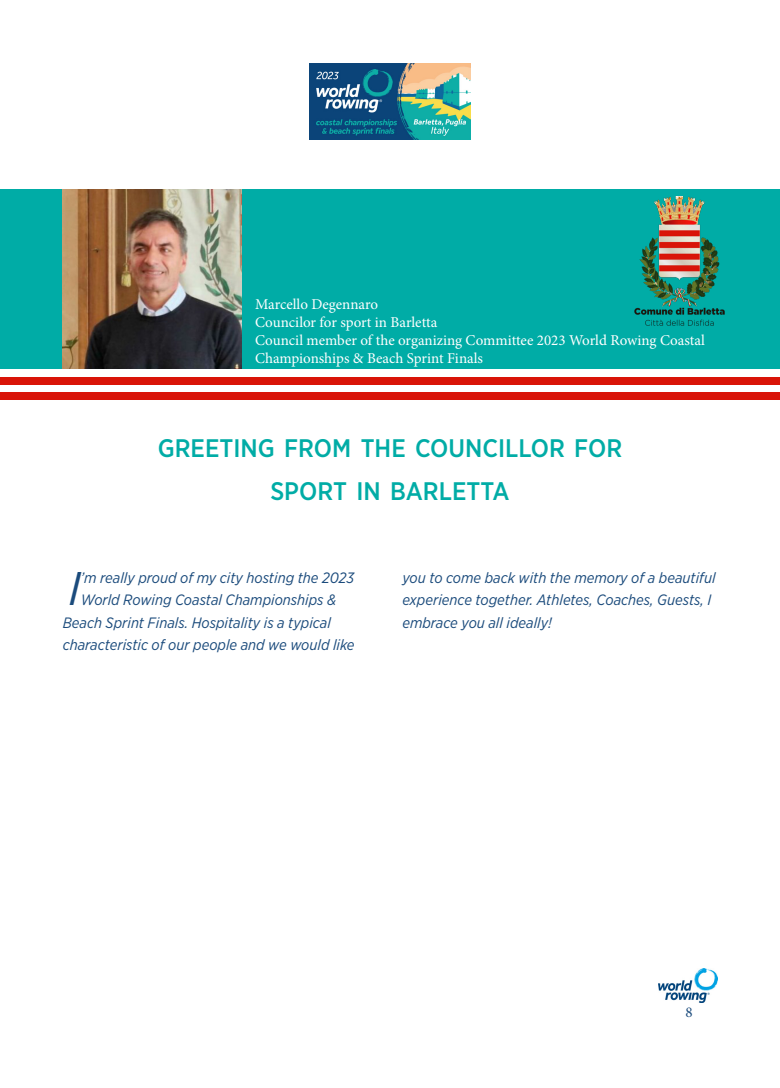
<style>
.page{position:relative;width:780px;height:1088px;background:#fff}
.page>*{position:absolute;margin:0;border:0;box-sizing:border-box;transform-origin:0 0}
.t1{font:italic 47.12px "Gotham Narrow";color:#1b4b7c}
.P_voce_indice{font:500 25.38px/43.5px "Gotham Narrow";color:#00aca6;text-align:center}
.t2{font:italic 15px/22.5px "Gotham Narrow";color:#1b4b7c}
.t3{font:15px/18px "Minion Pro";color:#fff}
.t4{font:15px "Minion Pro";color:#1b4b7c}
</style>
<div class="page">
<img style="left:658px;top:968px;width:59px;height:34px">
<img style="left:309px;top:63px;width:161px;height:77px">
<div style="left:0;top:189px;width:780px;height:180px;background:#00aca6"></div>
<img style="left:63px;top:190px;width:179px;height:179px">
<div style="left:0;top:376px;width:780px;height:8px;background:#d91408"></div>
<div style="left:0;top:392px;width:780px;height:8px;background:#d91408"></div>
<img style="left:634px;top:197px;width:90px;height:129px">
<p class="t3" style="left:255px;top:295px;width:124px">Marcello Degennaro</p>
<p class="t3" style="left:255px;top:313px;width:184px">Councilor for sport in Barletta</p>
<p class="t3" style="left:255px;top:331px;width:451px">Council member of the organizing Committee 2023 World Rowing Coastal<br>Championships &amp; Beach Sprint Finals</p>
<p class="P_voce_indice" style="left:158px;top:426px;width:466px">GREETING FROM THE COUNCILLOR FOR<br>SPORT IN BARLETTA</p>
<p class="t1" style="left:68px;top:559px;width:14px">I</p>
<p class="t2" style="left:81px;top:566px;width:275px">’m really proud of my city hosting the 2023</p>
<p class="t2" style="left:81px;top:588px;width:257px">World Rowing Coastal Championships &amp;</p>
<p class="t2" style="left:63px;top:611px;width:270px">Beach Sprint Finals. Hospitality is a typical</p>
<p class="t2" style="left:63px;top:633px;width:293px">characteristic of our people and we would like</p>
<p class="t2" style="left:402px;top:566px;width:315px">you to come back with the memory of a beautiful experience together. Athletes, Coaches, Guests, I embrace you all ideally!</p>
<p class="t4" style="left:685px;top:1002px;width:9px">8</p>
</div>
